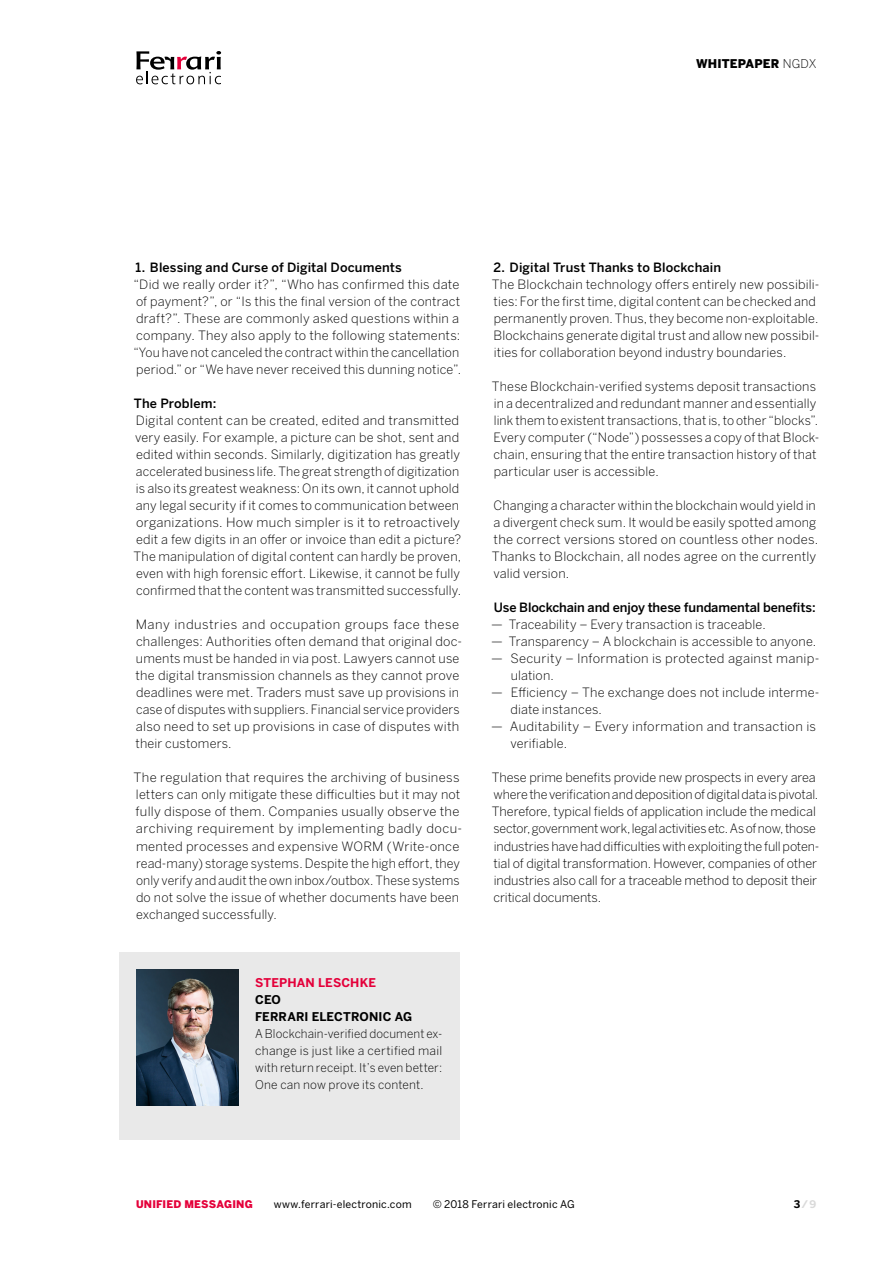
<style>
.page{position:relative;width:893px;height:1263px;background:#fff}
.page>*{position:absolute;margin:0;border:0;box-sizing:border-box;transform-origin:0 0}
.t1{font:300 12.75px/17px "Benton Sans";letter-spacing:.01em;color:#000}
.t2{font:300 12.75px/17px "Benton Sans";letter-spacing:-.01em;color:#000}
.t3{font:500 12.75px "Benton Sans";letter-spacing:.005em;color:#000}
.t4{font:300 12px/17px "Benton Sans";letter-spacing:.01em;color:#000;text-align:justify}
.t5{font:700 12px/17px "Benton Sans";letter-spacing:.01em;color:#000}
.t6{font:700 12px "Benton Sans";letter-spacing:.01em;color:#e4003a}
.t7{font:900 12px "Benton Sans";letter-spacing:.01em;color:#000}
.t8{font:10.5px "Benton Sans";letter-spacing:.02em;color:#000}
.t9{font:900 10.5px "Benton Sans";letter-spacing:.015em;color:#e4003a}
.t10{font:700 10.5px "Benton Sans";color:#dadada}
.s1{font-weight:300}
.s2{color:#000}
</style>
<div class="page">
<div style="left:119px;top:952px;width:340px;height:188px;background:#e9e9e9"></div>
<img style="left:136px;top:969px;width:102px;height:137px">
<svg style="left:136px;top:51px;width:85px;height:33px"></svg>
<p class="t7" style="left:696px;top:56px;width:122px">WHITEPAPER <span class="s1">NGDX</span></p>
<p class="t3" style="left:136px;top:260px;width:268px">1. Blessing and Curse of Digital Documents</p>
<p class="t1" style="left:133px;top:276px;width:329px">“Did we really order it?”, “Who has confirmed this date of payment?”, or “Is this the final version of the contract draft?”. These are commonly asked questions within a company. They also apply to the following statements: “You have not canceled the contract within the cancellation period.” or “We have never received this dunning notice”.</p>
<p class="t3" style="left:134px;top:396px;width:84px">The Problem:</p>
<p class="t1" style="left:134px;top:412px;width:329px">Digital content can be created, edited and transmitted very easily. For example, a picture can be shot, sent and edited within seconds. Similarly, digitization has greatly accelerated business life. The great strength of digitization is also its greatest weakness: On its own, it cannot uphold any legal security if it comes to communication between organizations. How much simpler is it to retroactively edit a few digits in an offer or invoice than edit a picture?<br>The manipulation of digital content can hardly be proven, even with high forensic effort. Likewise, it cannot be fully confirmed that the content was transmitted successfully.</p>
<p class="t1" style="left:136px;top:616px;width:328px">Many industries and occupation groups face these challenges: Authorities often demand that original doc&shy;uments must be handed in via post. Lawyers cannot use the digital transmission channels as they cannot prove deadlines were met. Traders must save up provisions in case of disputes with suppliers. Financial service providers also need to set up provisions in case of disputes with their customers.</p>
<p class="t1" style="left:134px;top:769px;width:330px">The regulation that requires the archiving of business letters can only mitigate these difficulties but it may not fully dispose of them. Companies usually observe the archiving requirement by implementing badly docu&shy;mented processes and expensive WORM (Write-once read-many) storage systems. Despite the high effort, they only verify and audit the own inbox/outbox. These systems do not solve the issue of whether documents have been exchanged successfully.</p>
<p class="t6" style="left:255px;top:975px;width:122px">STEPHAN LESCHKE</p>
<p class="t5" style="left:255px;top:990px;width:159px">CEO<br>FERRARI ELECTRONIC AG</p>
<p class="t4" style="left:255px;top:1025px;width:189px">A Blockchain-verified document ex&shy;change is just like a certified mail with return receipt. It’s even better:<br>One can now prove its content.</p>
<p class="t3" style="left:493px;top:260px;width:229px">2. Digital Trust Thanks to Blockchain</p>
<p class="t1" style="left:492px;top:276px;width:329px">The Blockchain technology offers entirely new possibili&shy;ties: For the first time, digital content can be checked and permanently proven. Thus, they become non-exploitable.<br>Blockchains generate digital trust and allow new possibil&shy;ities for collaboration beyond industry boundaries.</p>
<p class="t1" style="left:492px;top:378px;width:329px">These Blockchain-verified systems deposit transactions in a decentralized and redundant manner and essentially link them to existent transactions, that is, to other “blocks”.<br>Every computer (“Node”) possesses a copy of that Block&shy;chain, ensuring that the entire transaction history of that particular user is accessible.</p>
<p class="t1" style="left:492px;top:497px;width:328px">Changing a character within the blockchain would yield in a divergent check sum. It would be easily spotted among the correct versions stored on countless other nodes.<br>Thanks to Blockchain, all nodes agree on the currently valid version.</p>
<p class="t3" style="left:494px;top:600px;width:323px">Use Blockchain and enjoy these fundamental benefits:</p>
<p class="t1" style="left:491px;top:616px;width:276px">— Traceability – Every transaction is traceable.</p>
<p class="t1" style="left:491px;top:633px;width:327px">— Transparency – A blockchain is accessible to anyone.</p>
<p class="t1" style="left:511px;top:650px;width:310px;text-indent:-20px">— Security – Information is protected against manip&shy;ulation.</p>
<p class="t1" style="left:510px;top:684px;width:310px;text-indent:-19px">— Efficiency – The exchange does not include interme&shy;diate instances.</p>
<p class="t1" style="left:510px;top:718px;width:307px;text-indent:-19px">— Auditability – Every information and transaction is verifiable.</p>
<p class="t2" style="left:492px;top:769px;width:329px">These prime benefits provide new prospects in every area where the verification and deposition of digital data is pivotal.<br>Therefore, typical fields of application include the medical sector, government work, legal activities etc. As of now, those industries have had difficulties with exploiting the full poten&shy;tial of digital transformation. However, companies of other industries also call for a traceable method to deposit their critical documents.</p>
<p class="t9" style="left:136px;top:1197px;width:118px">UNIFIED MESSAGING</p>
<p class="t8" style="left:274px;top:1198px;width:139px">www.ferrari-electronic.com</p>
<p class="t8" style="left:433px;top:1198px;width:144px">© 2018 Ferrari electronic AG</p>
<p class="t10" style="left:794px;top:1197px;width:24px"><span class="s2">3</span>/9</p>
</div>
